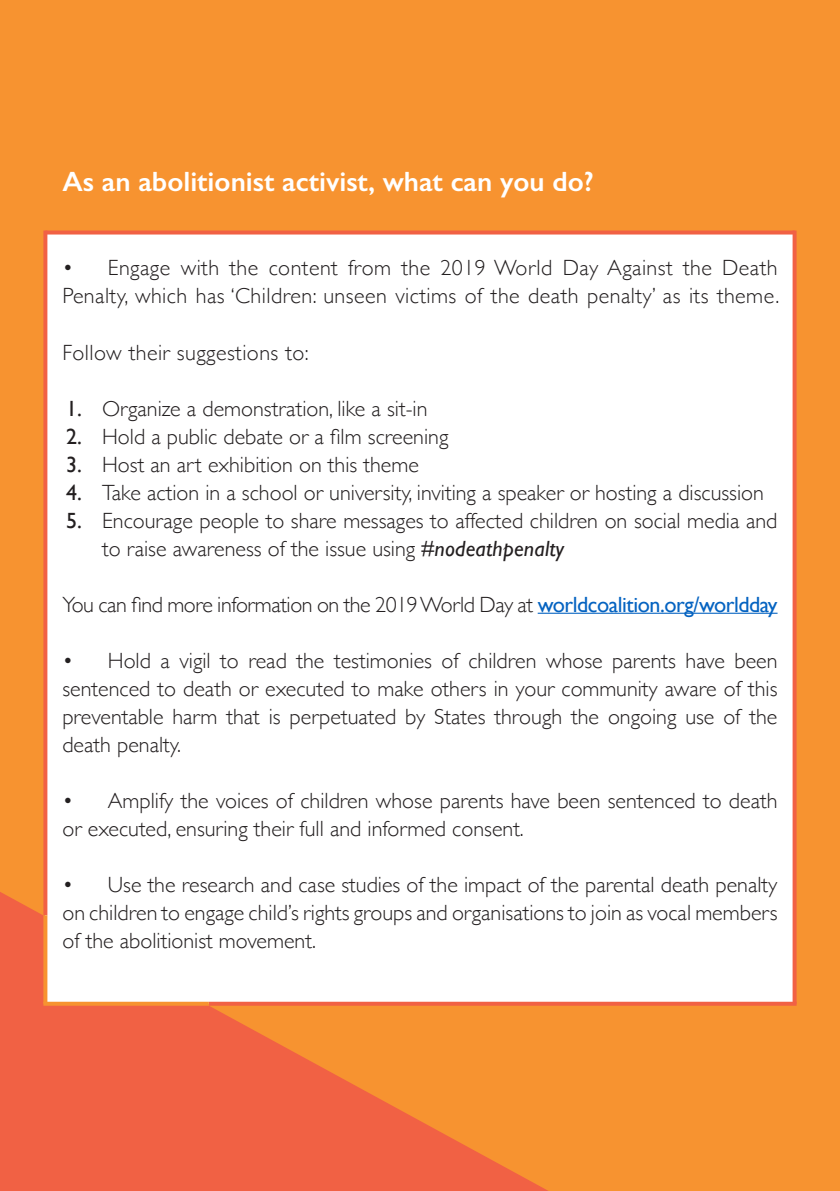
<style>
.page{position:relative;width:840px;height:1191px;background:#fff}
.page>*{position:absolute;margin:0;border:0;box-sizing:border-box;transform-origin:0 0}
.Heading_span_columns{font:600 28px "Gill Sans";color:#fff}
.Body{font:300 22px/28px "Gill Sans";color:#231f20}
.Body-2{font:300 22px/28px "Gill Sans";letter-spacing:.02em;color:#231f20}
.Body-3{font:300 22px "Gill Sans";letter-spacing:-.02em;color:#231f20}
.s1{font-weight:400}
.s2{font-weight:400;font-style:italic}
.s3{font-weight:400;color:#0563c1}
</style>
<div class="page">
<div style="left:0;top:0;width:839px;height:1191px;background:#f79330"></div>
<svg style="left:0;top:892px;width:548px;height:299px;fill:#f16144"></svg>
<div style="left:45px;top:232px;width:749px;height:771px;background:#fff"></div>
<hr style="left:537px;top:612px;width:240px;height:2px;background:#0563c1">
<svg style="left:209px;top:1001px;width:587px;height:4px;fill:#f16144"></svg>
<svg style="left:43px;top:1001px;width:166px;height:4px"></svg>
<svg style="left:792px;top:230px;width:4px;height:773px;fill:#f16144"></svg>
<svg style="left:47px;top:230px;width:747px;height:4px;fill:#f16144"></svg>
<svg style="left:43px;top:230px;width:4px;height:685px;fill:#f16144"></svg>
<svg style="left:43px;top:915px;width:4px;height:88px"></svg>
<p class="Heading_span_columns" style="left:62px;top:165px;width:532px">As an abolitionist activist, what can you do?</p>
<p class="Body-2" style="left:62px;top:253px;width:718px">• Engage with the content from the 2019 World Day Against the Death<br>Penalty, which has ‘Children: unseen victims of the death penalty’ as its theme.</p>
<p class="Body-2" style="left:62px;top:337px;width:248px">Follow their suggestions to:</p>
<p class="Body" style="left:66px;top:393px;width:363px"><span class="s1">1.</span> Organize a demonstration, like a sit-in</p>
<p class="Body" style="left:66px;top:421px;width:383px"><span class="s1">2.</span> Hold a public debate or a film screening</p>
<p class="Body" style="left:66px;top:449px;width:354px"><span class="s1">3.</span> Host an art exhibition on this theme</p>
<p class="Body" style="left:66px;top:477px;width:699px"><span class="s1">4.</span> Take action in a school or university, inviting a speaker or hosting a discussion</p>
<p class="Body" style="left:102px;top:505px;width:676px;text-indent:-36px"><span class="s1">5.</span> Encourage people to share messages to affected children on social media and to raise awareness of the issue using <span class="s2">#nodeathpenalty</span></p>
<p class="Body-3" style="left:62px;top:587px;width:716px">You can find more information on the 2019 World Day at <span class="s3">worldcoalition.org/worldday</span></p>
<p class="Body" style="left:62px;top:645px;width:716px;text-align:justify">• Hold a vigil to read the testimonies of children whose parents have been sentenced to death or executed to make others in your community aware of this preventable harm that is perpetuated by States through the ongoing use of the death penalty.</p>
<p class="Body" style="left:62px;top:785px;width:716px">• Amplify the voices of children whose parents have been sentenced to death or executed, ensuring their full and informed consent.</p>
<p class="Body" style="left:62px;top:869px;width:716px;text-align:justify">• Use the research and case studies of the impact of the parental death penalty on children to engage child’s rights groups and organisations to join as vocal members of the abolitionist movement.</p>
</div>
